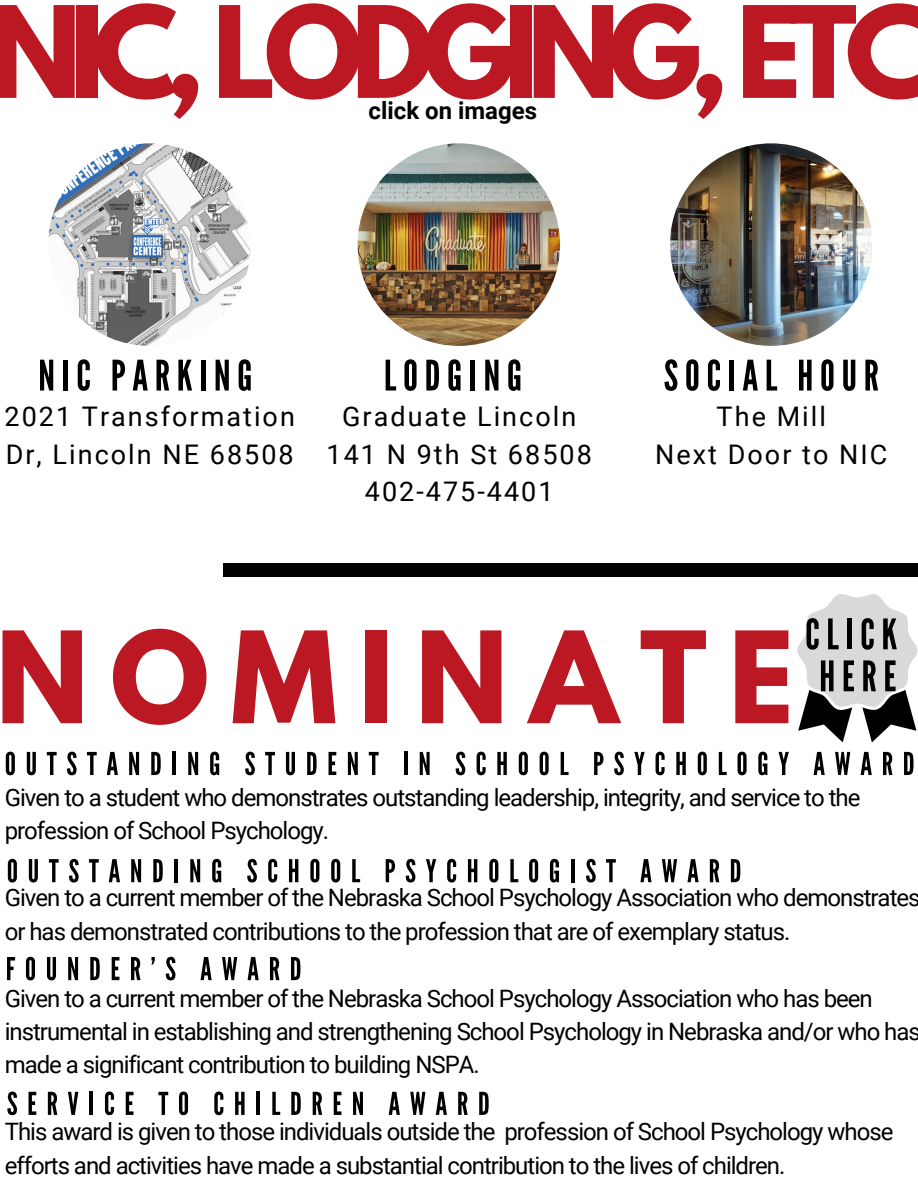
<style>
.page{position:relative;width:918px;height:1188px;background:#fff}
.page>*{position:absolute;margin:0;border:0;box-sizing:border-box;transform-origin:0 0}
.t1{font:700 112.5px "League Spartan";letter-spacing:-.105em;color:#bc1823}
.t2{font:700 112.5px "League Spartan";letter-spacing:.195em;color:#bc1823}
.t3{font:27px/37.3px "Roboto";letter-spacing:.075em;color:#000;text-align:center}
.t4{font:24px/33.5px "Roboto";letter-spacing:-.04em;color:#000}
.t5{font:700 24px "Roboto";color:#000}
</style>
<div class="page">
<div style="left:223px;top:564px;width:695px;height:13px;background:#000"></div>
<svg style="left:386px;top:360px;width:10px;height:31px"></svg>
<svg style="left:404px;top:359px;width:13px;height:32px"></svg>
<svg style="left:426px;top:360px;width:13px;height:31px"></svg>
<svg style="left:448px;top:359px;width:13px;height:32px"></svg>
<hr style="left:471px;top:360px;width:4px;height:31px;background:#000">
<svg style="left:485px;top:360px;width:13px;height:31px"></svg>
<svg style="left:508px;top:359px;width:12px;height:32px"></svg>
<img style="left:48px;top:143px;width:203px;height:203px;border-radius:50%">
<img style="left:358px;top:143px;width:202px;height:203px;border-radius:50%">
<img style="left:670px;top:143px;width:202px;height:203px;border-radius:50%">
<svg style="left:40px;top:360px;width:13px;height:31px"></svg>
<div style="left:63px;top:360px;width:5px;height:31px;background:#000"></div>
<svg style="left:78px;top:359px;width:12px;height:32px"></svg>
<svg style="left:113px;top:360px;width:12px;height:31px"></svg>
<svg style="left:133px;top:360px;width:15px;height:31px"></svg>
<svg style="left:157px;top:360px;width:12px;height:31px"></svg>
<svg style="left:178px;top:360px;width:14px;height:31px"></svg>
<hr style="left:201px;top:360px;width:4px;height:31px;background:#000">
<svg style="left:216px;top:360px;width:13px;height:31px"></svg>
<svg style="left:239px;top:359px;width:12px;height:32px"></svg>
<svg style="left:665px;top:359px;width:12px;height:32px"></svg>
<svg style="left:686px;top:359px;width:12px;height:32px"></svg>
<svg style="left:708px;top:359px;width:12px;height:32px"></svg>
<hr style="left:730px;top:360px;width:4px;height:31px;background:#000">
<svg style="left:743px;top:360px;width:15px;height:31px"></svg>
<svg style="left:767px;top:360px;width:10px;height:31px"></svg>
<svg style="left:799px;top:360px;width:13px;height:31px"></svg>
<svg style="left:821px;top:359px;width:12px;height:32px"></svg>
<svg style="left:843px;top:360px;width:12px;height:31px"></svg>
<svg style="left:865px;top:360px;width:13px;height:31px"></svg>
<svg style="left:6px;top:752px;width:9px;height:23px"></svg>
<svg style="left:27px;top:752px;width:9px;height:23px"></svg>
<svg style="left:47px;top:752px;width:10px;height:23px"></svg>
<svg style="left:67px;top:752px;width:10px;height:23px"></svg>
<svg style="left:87px;top:752px;width:10px;height:23px"></svg>
<svg style="left:107px;top:752px;width:11px;height:23px"></svg>
<svg style="left:129px;top:752px;width:10px;height:23px"></svg>
<svg style="left:151px;top:752px;width:10px;height:23px"></svg>
<hr style="left:173px;top:752px;width:3px;height:23px;background:#000">
<svg style="left:188px;top:752px;width:10px;height:23px"></svg>
<svg style="left:210px;top:752px;width:9px;height:23px"></svg>
<svg style="left:245px;top:752px;width:10px;height:23px"></svg>
<svg style="left:265px;top:752px;width:10px;height:23px"></svg>
<svg style="left:286px;top:752px;width:9px;height:23px"></svg>
<svg style="left:307px;top:752px;width:10px;height:23px"></svg>
<svg style="left:329px;top:752px;width:7px;height:23px"></svg>
<svg style="left:348px;top:752px;width:10px;height:23px"></svg>
<svg style="left:369px;top:752px;width:10px;height:23px"></svg>
<hr style="left:404px;top:752px;width:4px;height:23px;background:#000">
<svg style="left:420px;top:752px;width:10px;height:23px"></svg>
<svg style="left:456px;top:752px;width:9px;height:23px"></svg>
<svg style="left:477px;top:752px;width:9px;height:23px"></svg>
<svg style="left:497px;top:752px;width:10px;height:23px"></svg>
<svg style="left:519px;top:752px;width:9px;height:23px"></svg>
<svg style="left:540px;top:752px;width:9px;height:23px"></svg>
<svg style="left:561px;top:752px;width:8px;height:23px"></svg>
<svg style="left:594px;top:752px;width:9px;height:23px"></svg>
<svg style="left:614px;top:752px;width:10px;height:23px"></svg>
<svg style="left:634px;top:752px;width:11px;height:23px"></svg>
<svg style="left:656px;top:752px;width:9px;height:23px"></svg>
<svg style="left:676px;top:752px;width:10px;height:23px"></svg>
<svg style="left:698px;top:752px;width:9px;height:23px"></svg>
<svg style="left:719px;top:752px;width:8px;height:23px"></svg>
<svg style="left:738px;top:752px;width:9px;height:23px"></svg>
<svg style="left:758px;top:752px;width:9px;height:23px"></svg>
<svg style="left:779px;top:752px;width:10px;height:23px"></svg>
<svg style="left:814px;top:752px;width:11px;height:23px"></svg>
<svg style="left:835px;top:752px;width:15px;height:23px"></svg>
<svg style="left:861px;top:752px;width:11px;height:23px"></svg>
<svg style="left:883px;top:752px;width:9px;height:23px"></svg>
<svg style="left:904px;top:752px;width:10px;height:23px"></svg>
<svg style="left:8px;top:859px;width:9px;height:24px"></svg>
<svg style="left:29px;top:859px;width:9px;height:24px"></svg>
<svg style="left:49px;top:859px;width:10px;height:23px"></svg>
<svg style="left:69px;top:859px;width:10px;height:24px"></svg>
<svg style="left:89px;top:859px;width:10px;height:23px"></svg>
<svg style="left:109px;top:859px;width:11px;height:23px"></svg>
<svg style="left:131px;top:859px;width:10px;height:23px"></svg>
<svg style="left:153px;top:859px;width:10px;height:23px"></svg>
<hr style="left:175px;top:859px;width:3px;height:23px;background:#000">
<svg style="left:190px;top:859px;width:10px;height:23px"></svg>
<svg style="left:212px;top:859px;width:9px;height:24px"></svg>
<svg style="left:247px;top:859px;width:10px;height:24px"></svg>
<svg style="left:268px;top:859px;width:9px;height:24px"></svg>
<svg style="left:289px;top:859px;width:9px;height:23px"></svg>
<svg style="left:310px;top:859px;width:9px;height:24px"></svg>
<svg style="left:331px;top:859px;width:9px;height:24px"></svg>
<svg style="left:352px;top:859px;width:8px;height:23px"></svg>
<svg style="left:386px;top:859px;width:9px;height:23px"></svg>
<svg style="left:406px;top:859px;width:9px;height:24px"></svg>
<svg style="left:426px;top:859px;width:10px;height:23px"></svg>
<svg style="left:447px;top:859px;width:9px;height:24px"></svg>
<svg style="left:468px;top:859px;width:9px;height:23px"></svg>
<svg style="left:489px;top:859px;width:9px;height:24px"></svg>
<svg style="left:510px;top:859px;width:8px;height:23px"></svg>
<svg style="left:529px;top:859px;width:9px;height:24px"></svg>
<svg style="left:550px;top:859px;width:9px;height:24px"></svg>
<hr style="left:571px;top:859px;width:4px;height:23px;background:#000">
<svg style="left:586px;top:859px;width:10px;height:24px"></svg>
<svg style="left:606px;top:859px;width:10px;height:23px"></svg>
<svg style="left:640px;top:859px;width:12px;height:23px"></svg>
<svg style="left:662px;top:859px;width:15px;height:23px"></svg>
<svg style="left:687px;top:859px;width:12px;height:23px"></svg>
<svg style="left:710px;top:859px;width:9px;height:23px"></svg>
<svg style="left:731px;top:859px;width:9px;height:23px"></svg>
<svg style="left:7px;top:957px;width:8px;height:23px"></svg>
<svg style="left:26px;top:957px;width:9px;height:23px"></svg>
<svg style="left:47px;top:957px;width:9px;height:23px"></svg>
<svg style="left:68px;top:957px;width:10px;height:23px"></svg>
<svg style="left:90px;top:957px;width:10px;height:23px"></svg>
<svg style="left:112px;top:957px;width:7px;height:23px"></svg>
<svg style="left:131px;top:957px;width:9px;height:23px"></svg>
<svg style="left:151px;top:957px;width:4px;height:8px"></svg>
<svg style="left:166px;top:957px;width:9px;height:23px"></svg>
<svg style="left:201px;top:957px;width:11px;height:23px"></svg>
<svg style="left:222px;top:957px;width:15px;height:23px"></svg>
<svg style="left:248px;top:957px;width:11px;height:23px"></svg>
<svg style="left:270px;top:957px;width:9px;height:23px"></svg>
<svg style="left:291px;top:957px;width:9px;height:23px"></svg>
<svg style="left:7px;top:1092px;width:10px;height:23px"></svg>
<svg style="left:29px;top:1092px;width:7px;height:23px"></svg>
<svg style="left:48px;top:1092px;width:9px;height:23px"></svg>
<svg style="left:68px;top:1092px;width:10px;height:23px"></svg>
<hr style="left:90px;top:1092px;width:3px;height:23px;background:#000">
<svg style="left:105px;top:1092px;width:9px;height:23px"></svg>
<svg style="left:126px;top:1092px;width:8px;height:23px"></svg>
<svg style="left:158px;top:1092px;width:10px;height:23px"></svg>
<svg style="left:179px;top:1092px;width:9px;height:23px"></svg>
<svg style="left:214px;top:1092px;width:9px;height:23px"></svg>
<svg style="left:235px;top:1092px;width:10px;height:23px"></svg>
<hr style="left:257px;top:1092px;width:3px;height:23px;background:#000">
<svg style="left:272px;top:1092px;width:8px;height:23px"></svg>
<svg style="left:291px;top:1092px;width:10px;height:23px"></svg>
<svg style="left:313px;top:1092px;width:9px;height:23px"></svg>
<svg style="left:334px;top:1092px;width:7px;height:23px"></svg>
<svg style="left:353px;top:1092px;width:10px;height:23px"></svg>
<svg style="left:389px;top:1092px;width:11px;height:23px"></svg>
<svg style="left:410px;top:1092px;width:15px;height:23px"></svg>
<svg style="left:436px;top:1092px;width:11px;height:23px"></svg>
<svg style="left:458px;top:1092px;width:10px;height:23px"></svg>
<svg style="left:479px;top:1092px;width:10px;height:23px"></svg>
<svg style="left:797px;top:594px;width:121px;height:148px"></svg>
<h1 class="t1" style="left:-11px;top:-3px;width:943px">NIC, LODGING, ETC</h1>
<p class="t5" style="left:369px;top:97px;width:170px">click on images</p>
<p class="t3" style="left:5px;top:398px;width:292px;text-align:left">2021 Transformation<br>Dr, Lincoln NE 68508</p>
<p class="t3" style="left:655px;top:398px;width:234px">The Mill<br>Next Door to NIC</p>
<p class="t3" style="left:327px;top:398px;width:267px">Graduate Lincoln<br>141 N 9th St 68508<br>402-475-4401</p>
<h1 class="t2" style="left:-4px;top:622px;width:800px">NOMINATE</h1>
<p class="t4" style="left:5px;top:781px;width:857px">Given to a student who demonstrates outstanding leadership, integrity, and service to the profession of School Psychology.</p>
<p class="t4" style="left:5px;top:881px;width:917px">Given to a current member of the Nebraska School Psychology Association who demonstrates or has demonstrated contributions to the profession that are of exemplary status.</p>
<p class="t4" style="left:5px;top:982px;width:918px">Given to a current member of the Nebraska School Psychology Association who has been instrumental in establishing and strengthening School Psychology in Nebraska and/or who has made a significant contribution to building NSPA.</p>
<p class="t4" style="left:5px;top:1116px;width:890px">This award is given to those individuals outside the profession of School Psychology whose efforts and activities have made a substantial contribution to the lives of children.</p>
</div>
